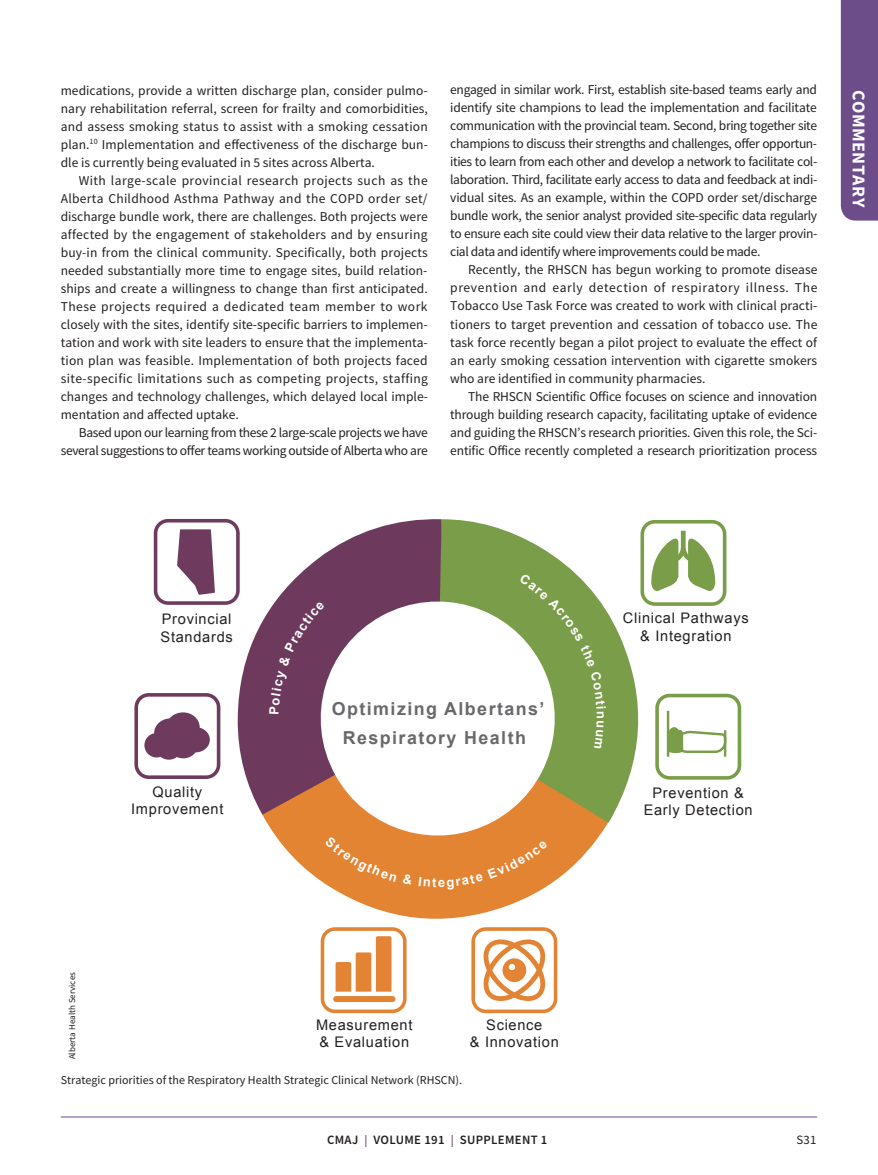
<style>
.page{position:relative;width:878px;height:1175px;background:#fff}
.page>*{position:absolute;margin:0;border:0;box-sizing:border-box;transform-origin:0 0}
.t1{font:700 18px "Source Sans Pro";letter-spacing:.025em;color:#fff}
.t2{font:700 17.85px/28.7px "Arial";letter-spacing:.08em;color:#69696c;text-align:center}
.t3{font:14.55px/17.5px "Arial";letter-spacing:.05em;color:#231f20;text-align:center}
.t4{font:13.5px/18px "Source Sans Pro";letter-spacing:-.01em;color:#231f20;text-align:justify}
.t5{font:13.5px/18px "Source Sans Pro";letter-spacing:-.03em;color:#231f20;text-align:right}
.t6{font:600 12.75px "Source Sans Pro";letter-spacing:.025em;color:#231f20}
.t7{font:12.75px "Source Sans Pro";color:#231f20}
.t8{font:12px "Source Sans Pro";color:#231f20}
.t9{font:9px "Source Sans Pro";color:#231f20}
.s1{font-size:12px;color:#685168}
</style>
<div class="page">
<div style="left:840px;top:0;width:38px;height:220px;background:#6d4c8a"></div>
<hr style="left:61px;top:1116px;width:756px;height:1px;background:#6d4c8a">
<svg style="left:442px;top:519px;width:197px;height:304px;fill:#7a9d49"></svg>
<svg style="left:262px;top:765px;width:346px;height:154px"></svg>
<svg style="left:237px;top:519px;width:205px;height:295px;fill:#6d3a5e"></svg>
<svg style="left:304px;top:585px;width:267px;height:267px"></svg>
<svg style="left:154px;top:519px;width:86px;height:86px"></svg>
<svg style="left:134px;top:693px;width:86px;height:86px"></svg>
<div style="left:157px;top:727px;width:24px;height:24px;background:#6e3a5e;border-radius:50%"></div>
<div style="left:169px;top:732px;width:24px;height:21px;background:#6e3a5e;border-radius:50%"></div>
<div style="left:181px;top:727px;width:29px;height:25px;background:#6e3a5e;border-radius:50%"></div>
<div style="left:166px;top:712px;width:34px;height:29px;background:#6e3a5e;border-radius:50%"></div>
<svg style="left:640px;top:520px;width:86px;height:86px"></svg>
<svg style="left:655px;top:693px;width:86px;height:86px"></svg>
<svg style="left:321px;top:927px;width:85px;height:86px"></svg>
<svg style="left:471px;top:927px;width:86px;height:86px"></svg>
<div style="left:269px;top:601px;width:56px;height:113px;background:#6d3a5e"></div>
<svg style="left:519px;top:574px;width:87px;height:175px"></svg>
<div style="left:325px;top:836px;width:72px;height:45px;background:#e38433"></div>
<div style="left:403px;top:841px;width:144px;height:48px;background:#e38433"></div>
<p class="t4" style="left:61px;top:81px;width:368px">medications, provide a written discharge plan, consider pulmo&shy;nary rehabilitation referral, screen for frailty and comorbidities, and assess smoking status to assist with a smoking cessation plan.<sup>10</sup> Implementation and effectiveness of the discharge bun&shy;dle is currently being evaluated in 5 sites across Alberta.</p>
<p class="t4" style="left:61px;top:171px;width:368px;text-indent:18px">With large-scale provincial research projects such as the Alberta Childhood Asthma Pathway and the COPD order set/ discharge bundle work, there are challenges. Both projects were affected by the engagement of stakeholders and by ensuring buy-in from the clinical community. Specifically, both projects needed substantially more time to engage sites, build relation&shy;ships and create a willingness to change than first anticipated.<br>These projects required a dedicated team member to work closely with the sites, identify site-specific barriers to implemen&shy;tation and work with site leaders to ensure that the implementa&shy;tion plan was feasible. Implementation of both projects faced site-specific limitations such as competing projects, staffing changes and technology challenges, which delayed local imple&shy;mentation and affected uptake.</p>
<p class="t5" style="left:61px;top:423px;width:368px">Based upon our learning from these 2 large-scale projects we have several suggestions to offer teams working outside of Alberta who are</p>
<p class="t4" style="left:450px;top:81px;width:368px">engaged in similar work. First, establish site-based teams early and identify site champions to lead the implementation and facilitate communication with the provincial team. Second, bring together site champions to discuss their strengths and challenges, offer opportun&shy;ities to learn from each other and develop a network to facilitate col&shy;laboration. Third, facilitate early access to data and feedback at indi&shy;vidual sites. As an example, within the COPD order set/discharge bundle work, the senior analyst provided site-specific data regularly to ensure each site could view their data relative to the larger provin&shy;cial data and identify where improvements could be made.</p>
<p class="t4" style="left:450px;top:261px;width:369px;text-indent:18px">Recently, the RHSCN has begun working to promote disease prevention and early detection of respiratory illness. The Tobacco Use Task Force was created to work with clinical practi&shy;tioners to target prevention and cessation of tobacco use. The task force recently began a pilot project to evaluate the effect of an early smoking cessation intervention with cigarette smokers who are identified in community pharmacies.</p>
<p class="t4" style="left:450px;top:387px;width:368px;text-indent:18px">The RHSCN Scientific Office focuses on science and innovation through building research capacity, facilitating uptake of evidence and guiding the RHSCN’s research priorities. Given this role, the Sci&shy;entific Office recently completed a research prioritization process</p>
<h1 class="t1" style="left:871px;top:90px;width:119px;rotate:90deg">COMMENTARY</h1>
<p class="t3" style="left:160px;top:610px;width:74px;text-align:left">Provincial<br>Standards</p>
<p class="t3" style="left:131px;top:783px;width:94px">Quality<br>Improvement</p>
<h2 class="t2" style="left:332px;top:695px;width:214px">Optimizing Albertans’<br>Respiratory Health</h2>
<p class="t9" style="left:66px;top:1059px;width:89px;rotate:-90deg">Alberta Health Services</p>
<p class="t3" style="left:316px;top:1016px;width:98px;text-align:left">Measurement &amp; Evaluation</p>
<p class="t3" style="left:470px;top:1016px;width:90px">Science<br>&amp; Innovation</p>
<p class="t8" style="left:61px;top:1072px;width:403px">Strategic priorities of the Respiratory Health Strategic Clinical Network (RHSCN).</p>
<p class="t3" style="left:623px;top:609px;width:127px">Clinical Pathways &amp; Integration</p>
<p class="t3" style="left:643px;top:784px;width:110px">Prevention &amp;<br>Early Detection</p>
<p class="t6" style="left:327px;top:1131px;width:222px">CMAJ <span class="s1">|</span> VOLUME 191 <span class="s1">|</span> SUPPLEMENT 1</p>
<p class="t7" style="left:796px;top:1132px;width:22px">S31</p>
</div>
